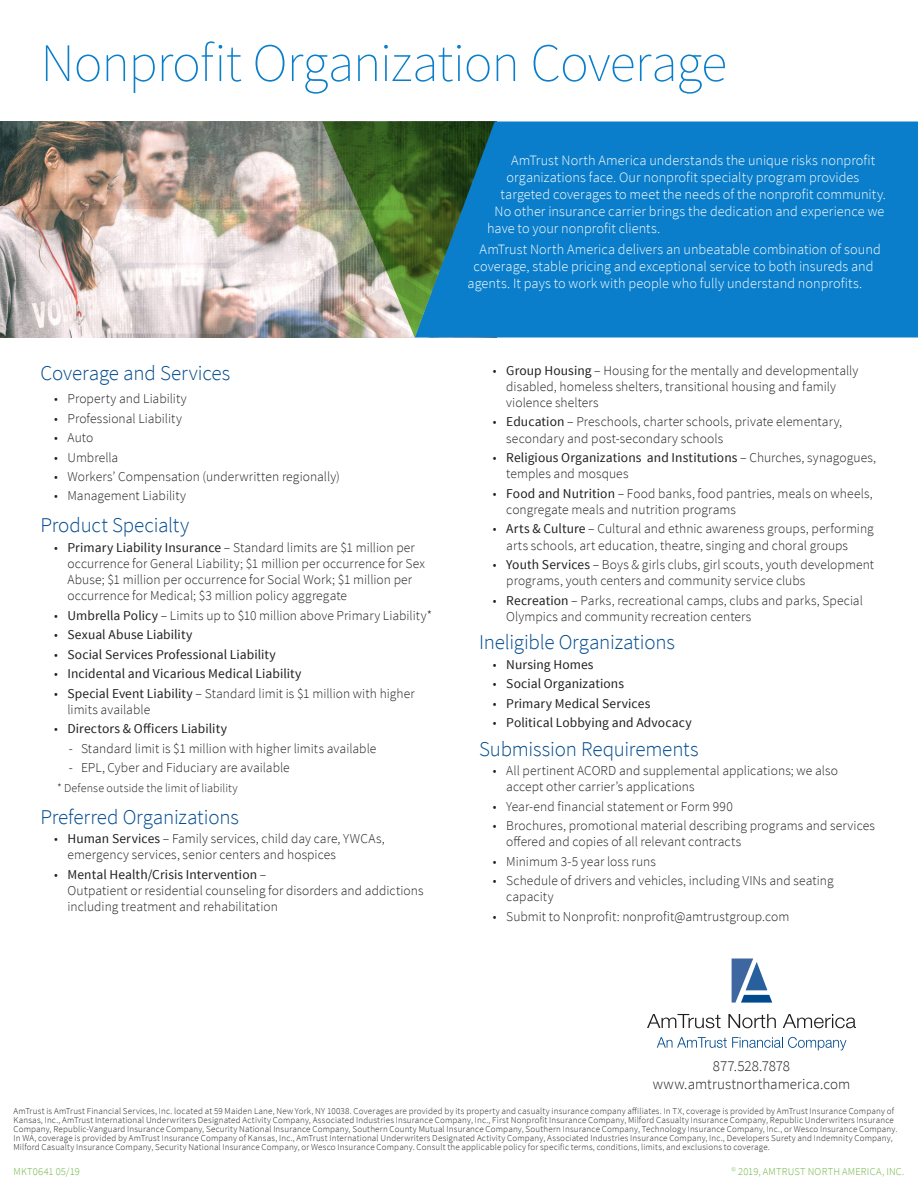
<style>
.page{position:relative;width:918px;height:1188px;background:#fff}
.page>*{position:absolute;margin:0;border:0;box-sizing:border-box;transform-origin:0 0}
.t1{font:200 54px "Source Sans Pro";letter-spacing:-.02em;color:#0a7eca}
.Body_Header{font:300 21px "Source Sans Pro";letter-spacing:-.01em;color:#004a8d}
.Logo_Copy{font:300 15px "Source Sans Pro";color:#231f20}
.Intro_Copy{font:300 14.25px "Source Sans Pro";letter-spacing:.005em;color:#fff}
.Bullets{font:300 13.5px/16.2px "Source Sans Pro";letter-spacing:.005em;color:#231f20}
.t2{font:13.5px "Source Sans Pro";letter-spacing:.005em;color:#231f20}
.Body_Copy{font:300 12px "Source Sans Pro";letter-spacing:.01em;color:#231f20}
.Copyright{font:300 10.5px "Source Sans Pro";letter-spacing:.015em;color:#6cb43f}
.MKT_Copy{font:300 10.5px "Source Sans Pro";letter-spacing:.025em;color:#6cb43f}
.Disclaimer{font:300 9px/9px "Source Sans Pro";letter-spacing:.02em;color:#231f20}
.s1{font-weight:400}
.s2{font-weight:300}
</style>
<div class="page">
<img style="left:0;top:122px;width:322px;height:216px">
<div style="left:495px;top:122px;width:423px;height:216px;background:#0a7eca"></div>
<svg style="left:322px;top:122px;width:173px;height:216px;background:#4f7b68"></svg>
<svg style="left:647px;top:1014px;width:74px;height:14px"></svg>
<svg style="left:728px;top:1014px;width:48px;height:14px"></svg>
<svg style="left:783px;top:1014px;width:73px;height:14px"></svg>
<svg style="left:657px;top:1037px;width:189px;height:13px"></svg>
<svg style="left:732px;top:958px;width:40px;height:45px"></svg>
<p class="t1" style="left:40px;top:31px;width:688px">Nonprofit Organization Coverage</p>
<p class="Body_Header" style="left:40px;top:361px;width:191px">Coverage and Services</p>
<p class="Bullets" style="left:54px;top:391px;width:134px">• Property and Liability</p>
<p class="Bullets" style="left:54px;top:410px;width:129px">• Professional Liability</p>
<p class="Bullets" style="left:54px;top:430px;width:41px">• Auto</p>
<p class="Bullets" style="left:54px;top:449px;width:66px">• Umbrella</p>
<p class="Bullets" style="left:54px;top:468px;width:288px">• Workers’ Compensation (underwritten regionally)</p>
<p class="Bullets" style="left:54px;top:488px;width:134px">• Management Liability</p>
<p class="Body_Header" style="left:40px;top:513px;width:150px">Product Specialty</p>
<p class="Bullets" style="left:68px;top:539px;width:359px;text-indent:-14px">• <span class="s1">Primary Liability Insurance</span> – Standard limits are $1 million per occurrence for General Liability; $1 million per occurrence for Sex Abuse; $1 million per occurrence for Social Work; $1 million per occurrence for Medical; $3 million policy aggregate</p>
<p class="Bullets" style="left:54px;top:607px;width:380px">• <span class="s1">Umbrella Policy</span> – Limits up to $10 million above Primary Liability*</p>
<p class="t2" style="left:54px;top:626px;width:140px"><span class="s2">•</span> Sexual Abuse Liability</p>
<p class="t2" style="left:54px;top:646px;width:223px"><span class="s2">•</span> Social Services Professional Liability</p>
<p class="t2" style="left:54px;top:665px;width:249px"><span class="s2">•</span> Incidental and Vicarious Medical Liability</p>
<p class="Bullets" style="left:68px;top:685px;width:349px;text-indent:-14px">• <span class="s1">Special Event Liability</span> – Standard limit is $1 million with higher limits available</p>
<p class="t2" style="left:54px;top:720px;width:175px"><span class="s2">•</span> Directors &amp; Officers Liability</p>
<p class="Bullets" style="left:69px;top:740px;width:309px">- Standard limit is $1 million with higher limits available</p>
<p class="Bullets" style="left:69px;top:760px;width:222px">- EPL, Cyber and Fiduciary are available</p>
<p class="Body_Copy" style="left:57px;top:780px;width:182px">* Defense outside the limit of liability</p>
<p class="Body_Header" style="left:40px;top:804px;width:200px">Preferred Organizations</p>
<p class="Bullets" style="left:68px;top:830px;width:319px;text-indent:-14px">• <span class="s1">Human Services</span> – Family services, child day care, YWCAs, emergency services, senior centers and hospices</p>
<p class="Bullets" style="left:68px;top:866px;width:358px;text-indent:-14px">• <span class="s1">Mental Health/Crisis Intervention</span> –<br>Outpatient or residential counseling for disorders and addictions including treatment and rehabilitation</p>
<p class="Intro_Copy" style="left:511px;top:151px;width:366px">AmTrust North America understands the unique risks nonprofit</p>
<p class="Intro_Copy" style="left:507px;top:168px;width:354px">organizations face. Our nonprofit specialty program provides</p>
<p class="Intro_Copy" style="left:501px;top:186px;width:387px">targeted coverages to meet the needs of the nonprofit community.</p>
<p class="Intro_Copy" style="left:495px;top:203px;width:391px">No other insurance carrier brings the dedication and experience we</p>
<p class="Intro_Copy" style="left:487px;top:220px;width:175px">have to your nonprofit clients.</p>
<p class="Intro_Copy" style="left:480px;top:240px;width:403px">AmTrust North America delivers an unbeatable combination of sound</p>
<p class="Intro_Copy" style="left:474px;top:257px;width:402px">coverage, stable pricing and exceptional service to both insureds and</p>
<p class="Intro_Copy" style="left:468px;top:275px;width:396px">agents. It pays to work with people who fully understand nonprofits.</p>
<p class="Bullets" style="left:506px;top:362px;width:354px;text-indent:-14px">• <span class="s1">Group Housing</span> – Housing for the mentally and developmentally disabled, homeless shelters, transitional housing and family violence shelters</p>
<p class="Bullets" style="left:506px;top:414px;width:338px;text-indent:-14px">• <span class="s1">Education</span> – Preschools, charter schools, private elementary, secondary and post-secondary schools</p>
<p class="Bullets" style="left:506px;top:450px;width:371px;text-indent:-14px">• <span class="s1">Religious Organizations and Institutions</span> – Churches, synagogues, temples and mosques</p>
<p class="Bullets" style="left:506px;top:485px;width:368px;text-indent:-14px">• <span class="s1">Food and Nutrition</span> – Food banks, food pantries, meals on wheels, congregate meals and nutrition programs</p>
<p class="Bullets" style="left:506px;top:521px;width:369px;text-indent:-14px">• <span class="s1">Arts &amp; Culture</span> – Cultural and ethnic awareness groups, performing arts schools, art education, theatre, singing and choral groups</p>
<p class="Bullets" style="left:506px;top:557px;width:369px;text-indent:-14px">• <span class="s1">Youth Services</span> – Boys &amp; girls clubs, girl scouts, youth development programs, youth centers and community service clubs</p>
<p class="Bullets" style="left:506px;top:592px;width:358px;text-indent:-14px">• <span class="s1">Recreation</span> – Parks, recreational camps, clubs and parks, Special<br>Olympics and community recreation centers</p>
<p class="Body_Header" style="left:479px;top:630px;width:197px">Ineligible Organizations</p>
<p class="t2" style="left:493px;top:656px;width:102px"><span class="s2">•</span> Nursing Homes</p>
<p class="t2" style="left:493px;top:675px;width:133px"><span class="s2">•</span> Social Organizations</p>
<p class="t2" style="left:493px;top:695px;width:159px"><span class="s2">•</span> Primary Medical Services</p>
<p class="t2" style="left:493px;top:714px;width:200px"><span class="s2">•</span> Political Lobbying and Advocacy</p>
<p class="Body_Header" style="left:479px;top:736px;width:221px">Submission Requirements</p>
<p class="Bullets" style="left:506px;top:762px;width:333px;text-indent:-14px">• All pertinent ACORD and supplemental applications; we also accept other carrier’s applications</p>
<p class="Bullets" style="left:493px;top:798px;width:242px">• Year-end financial statement or Form 990</p>
<p class="Bullets" style="left:506px;top:818px;width:370px;text-indent:-14px">• Brochures, promotional material describing programs and services offered and copies of all relevant contracts</p>
<p class="Bullets" style="left:493px;top:853px;width:165px">• Minimum 3-5 year loss runs</p>
<p class="Bullets" style="left:506px;top:873px;width:329px;text-indent:-14px">• Schedule of drivers and vehicles, including VINs and seating capacity</p>
<p class="Bullets" style="left:493px;top:908px;width:298px">• Submit to Nonprofit: nonprofit@amtrustgroup.com</p>
<p class="Logo_Copy" style="left:713px;top:1057px;width:79px">877.528.7878</p>
<p class="Logo_Copy" style="left:653px;top:1075px;width:199px">www.amtrustnorthamerica.com</p>
<p class="Disclaimer" style="left:14px;top:1106px;width:885px">AmTrust is AmTrust Financial Services, Inc. located at 59 Maiden Lane, New York, NY 10038. Coverages are provided by its property and casualty insurance company affiliates. In TX, coverage is provided by AmTrust Insurance Company of Kansas, Inc., AmTrust International Underwriters Designated Activity Company, Associated Industries Insurance Company, Inc., First Nonprofit Insurance Company, Milford Casualty Insurance Company, Republic Underwriters Insurance Company, Republic-Vanguard Insurance Company, Security National Insurance Company, Southern County Mutual Insurance Company, Southern Insurance Company, Technology Insurance Company, Inc., or Wesco Insurance Company.<br>In WA, coverage is provided by AmTrust Insurance Company of Kansas, Inc., AmTrust International Underwriters Designated Activity Company, Associated Industries Insurance Company, Inc., Developers Surety and Indemnity Company, Milford Casualty Insurance Company, Security National Insurance Company, or Wesco Insurance Company. Consult the applicable policy for specific terms, conditions, limits, and exclusions to coverage.</p>
<p class="Copyright" style="left:732px;top:1165px;width:174px"><sup>©</sup> 2019, AMTRUST NORTH AMERICA, INC.</p>
<p class="MKT_Copy" style="left:14px;top:1165px;width:68px">MKT0641 05/19</p>
</div>
